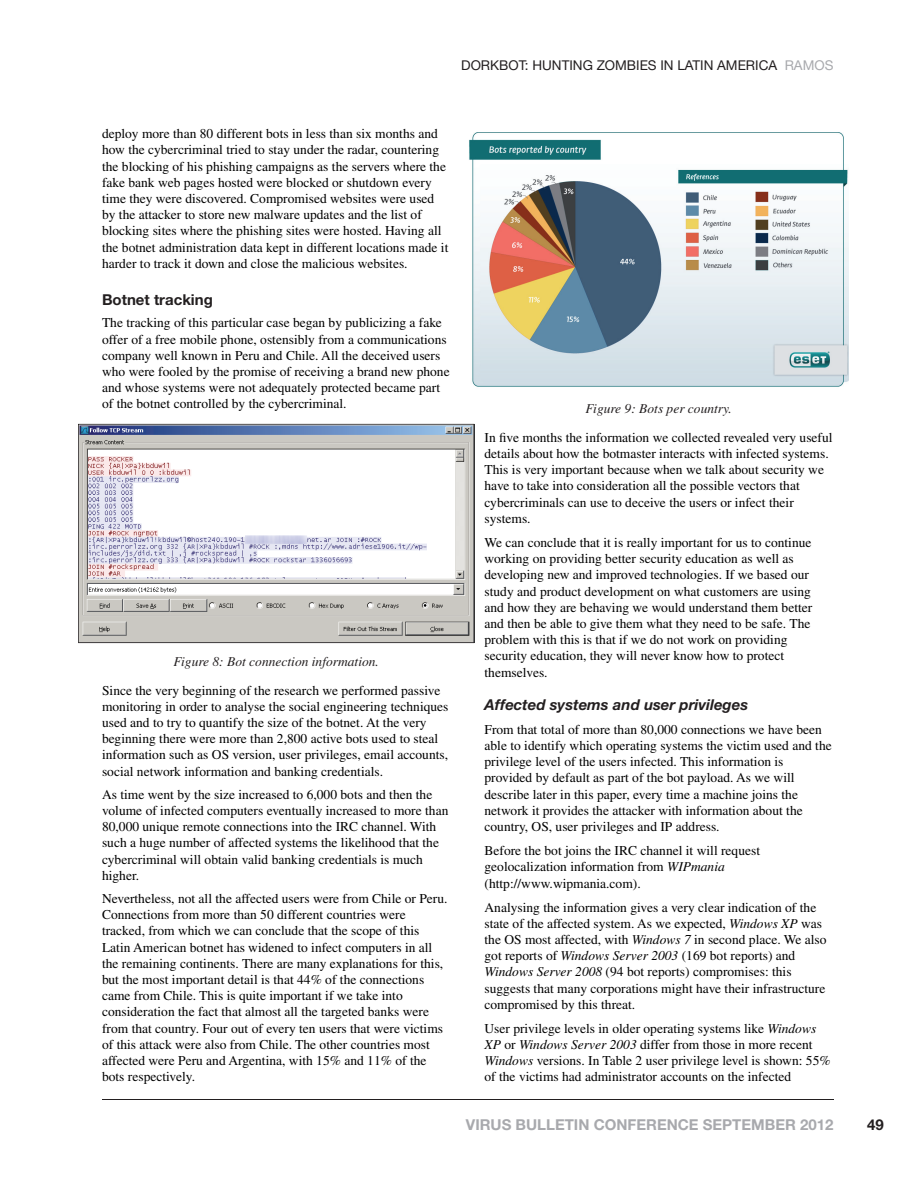
<style>
.page{position:relative;width:918px;height:1188px;background:#fff}
.page>*{position:absolute;margin:0;border:0;box-sizing:border-box;transform-origin:0 0}
.t1{font:700 15px "Helvetica Neue";color:#a8a9ad}
.t2{font:italic 700 15px "Helvetica Neue";color:#231f20}
.t3{font:700 15px "Helvetica Neue";color:#231f20}
.t4{font:13.5px/16.2px "Times";color:#000}
.t5{font:italic 13.5px "Times";color:#231f20}
.t6{font:13.5px "Helvetica Neue";color:#231f20}
.s1{color:#a8a9ad}
.s2{font-style:italic}
</style>
<div class="page">
<hr style="left:102px;top:1099px;width:731px;height:1px;background:#231f20">
<svg style="left:78px;top:424px;width:396px;height:219px"></svg>
<img style="left:469px;top:132px;width:380px;height:255px">
<p class="t6" style="left:461px;top:61px;width:374px">DORKBOT: HUNTING ZOMBIES IN LATIN AMERICA <span class="s1">RAMOS</span></p>
<p class="t4" style="left:102px;top:127px;width:348px">deploy more than 80 different bots in less than six months and how the cybercriminal tried to stay under the radar, countering the blocking of his phishing campaigns as the servers where the fake bank web pages hosted were blocked or shutdown every time they were discovered. Compromised websites were used by the attacker to store new malware updates and the list of blocking sites where the phishing sites were hosted. Having all the botnet administration data kept in different locations made it harder to track it down and close the malicious websites.</p>
<p class="t3" style="left:102px;top:294px;width:112px">Botnet tracking</p>
<p class="t4" style="left:102px;top:316px;width:349px">The tracking of this particular case began by publicizing a fake offer of a free mobile phone, ostensibly from a communications company well known in Peru and Chile. All the deceived users who were fooled by the promise of receiving a brand new phone and whose systems were not adequately protected became part of the botnet controlled by the cybercriminal.</p>
<p class="t5" style="left:174px;top:656px;width:207px">Figure 8: Bot connection information.</p>
<p class="t4" style="left:102px;top:683px;width:348px">Since the very beginning of the research we performed passive monitoring in order to analyse the social engineering techniques used and to try to quantify the size of the botnet. At the very beginning there were more than 2,800 active bots used to steal information such as OS version, user privileges, email accounts, social network information and banking credentials.</p>
<p class="t4" style="left:102px;top:787px;width:348px">As time went by the size increased to 6,000 bots and then the volume of infected computers eventually increased to more than 80,000 unique remote connections into the IRC channel. With such a huge number of affected systems the likelihood that the cybercriminal will obtain valid banking credentials is much higher.</p>
<p class="t4" style="left:102px;top:892px;width:347px">Nevertheless, not all the affected users were from Chile or Peru.<br>Connections from more than 50 different countries were tracked, from which we can conclude that the scope of this Latin American botnet has widened to infect computers in all the remaining continents. There are many explanations for this, but the most important detail is that 44% of the connections came from Chile. This is quite important if we take into consideration the fact that almost all the targeted banks were from that country. Four out of every ten users that were victims of this attack were also from Chile. The other countries most affected were Peru and Argentina, with 15% and 11% of the bots respectively.</p>
<p class="t5" style="left:586px;top:403px;width:148px">Figure 9: Bots per country.</p>
<p class="t4" style="left:485px;top:431px;width:350px">In five months the information we collected revealed very useful details about how the botmaster interacts with infected systems.<br>This is very important because when we talk about security we have to take into consideration all the possible vectors that cybercriminals can use to deceive the users or infect their systems.</p>
<p class="t4" style="left:485px;top:536px;width:329px">We can conclude that it is really important for us to continue working on providing better security education as well as developing new and improved technologies. If we based our study and product development on what customers are using and how they are behaving we would understand them better and then be able to give them what they need to be safe. The problem with this is that if we do not work on providing security education, they will never know how to protect themselves.</p>
<p class="t2" style="left:485px;top:699px;width:265px">Affected systems and user privileges</p>
<p class="t4" style="left:485px;top:723px;width:349px">From that total of more than 80,000 connections we have been able to identify which operating systems the victim used and the privilege level of the users infected. This information is provided by default as part of the bot payload. As we will describe later in this paper, every time a machine joins the network it provides the attacker with information about the country, OS, user privileges and IP address.</p>
<p class="t4" style="left:485px;top:844px;width:277px">Before the bot joins the IRC channel it will request geolocalization information from <span class="s2">WIPmania </span>(http://www.wipmania.com).</p>
<p class="t4" style="left:485px;top:900px;width:344px">Analysing the information gives a very clear indication of the state of the affected system. As we expected, <span class="s2">Windows XP</span> was the OS most affected, with <span class="s2">Windows 7</span> in second place. We also got reports of <span class="s2">Windows Server 2003</span> (169 bot reports) and <span class="s2">Windows Server 2008</span> (94 bot reports) compromises: this suggests that many corporations might have their infrastructure compromised by this threat.</p>
<p class="t4" style="left:485px;top:1022px;width:348px">User privilege levels in older operating systems like <span class="s2">Windows XP</span> or <span class="s2">Windows Server 2003</span> differ from those in more recent <span class="s2">Windows</span> versions. In Table 2 user privilege level is shown: 55% of the victims had administrator accounts on the infected</p>
<p class="t1" style="left:466px;top:1119px;width:369px">VIRUS BULLETIN CONFERENCE SEPTEMBER 2012</p>
<p class="t3" style="left:867px;top:1119px;width:18px">49</p>
</div>
